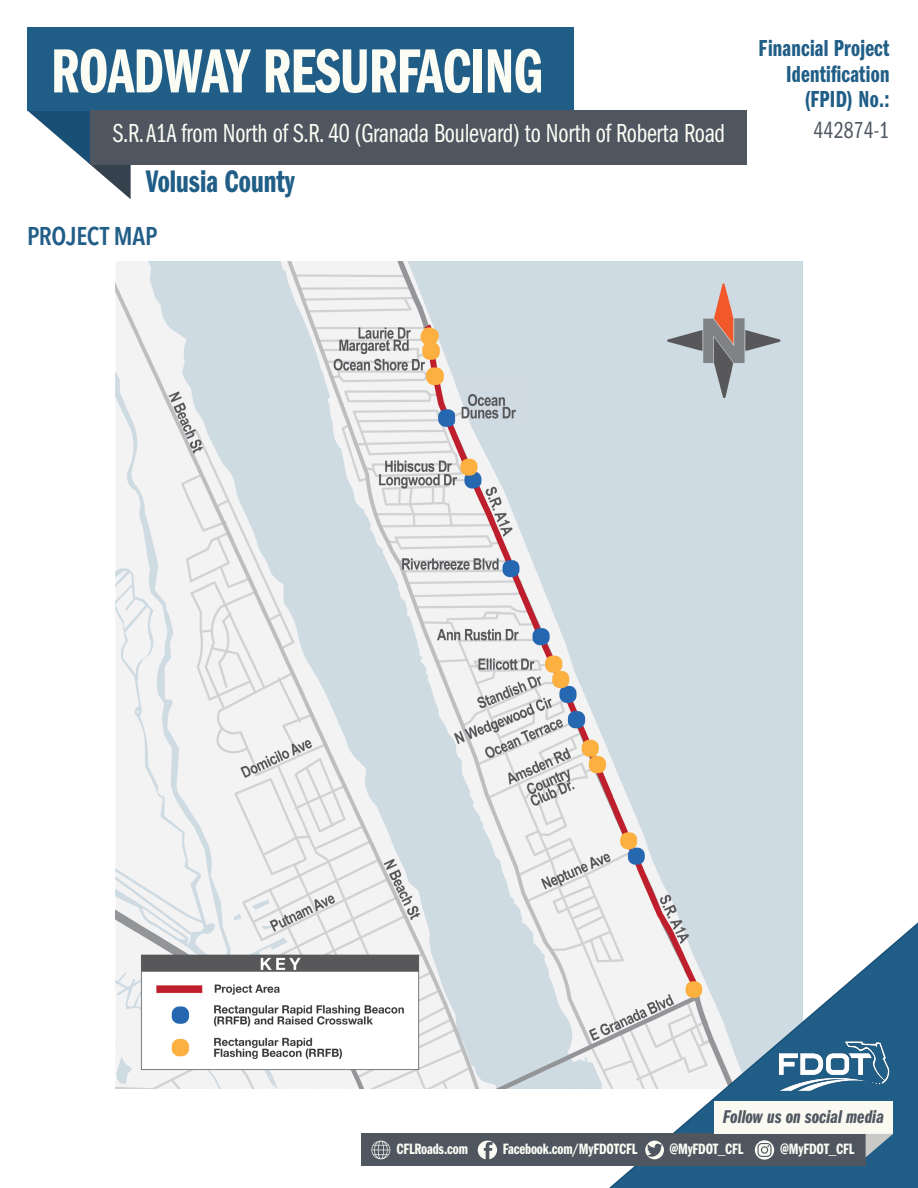
<style>
.page{position:relative;width:918px;height:1188px;background:#fff}
.page>*{position:absolute;margin:0;border:0;box-sizing:border-box;transform-origin:0 0}
.t1{font:64.5px "Franklin Gothic LT Pro Dm Cm";letter-spacing:-.01em;color:#fbfcf4;scale:.96 1}
.t2{font:32.4px "Franklin Gothic LT Pro Dm Cm";color:#215e87;scale:.96 1}
.t3{font:27px "ITC Franklin Gothic Std Bk Cp";letter-spacing:-.01em;color:#fbfcf4;scale:.96 1}
.t4{font:600 condensed 25.5px "Avenir Next LT Pro";letter-spacing:-.01em;color:#215e87}
.t5{font:24px/25.5px "Franklin Gothic LT Pro Dm Cm";letter-spacing:.01em;color:#215e87;text-align:right;scale:.96 1}
.t6{font:24px "ITC Franklin Gothic Std Bk Cp";letter-spacing:.01em;color:#4f5761;scale:.96 1}
.t7{font:19.05px "Franklin Gothic LT Pro Dm Cm It";color:#4f5761}
.t8{font:15.6px "Franklin Gothic LT Pro Dm Cm";letter-spacing:-.01em;color:#fbfcf4}
</style>
<div class="page">
<img style="left:116px;top:261px;width:686px;height:827px">
<div style="left:27px;top:27px;width:546px;height:83px;background:#215e87"></div>
<svg style="left:27px;top:110px;width:104px;height:89px"></svg>
<div style="left:90px;top:110px;width:656px;height:54px;background:#4f5660"></div>
<svg style="left:592px;top:918px;width:326px;height:270px"></svg>
<div style="left:361px;top:1134px;width:505px;height:32px;background:#4f5660"></div>
<svg style="left:478px;top:1141px;width:19px;height:18px"></svg>
<svg style="left:645px;top:1141px;width:19px;height:18px"></svg>
<svg style="left:371px;top:1141px;width:19px;height:18px"></svg>
<svg style="left:755px;top:1140px;width:19px;height:20px"></svg>
<div style="left:714px;top:1102px;width:179px;height:32px;background:#fafaf2"></div>
<svg style="left:866px;top:1134px;width:27px;height:23px"></svg>
<img style="left:775px;top:1037px;width:117px;height:58px">
<img style="left:456px;top:373px;width:77px;height:55px">
<h1 class="t1" style="left:51px;top:36px;width:514px">ROADWAY RESURFACING</h1>
<p class="t3" style="left:113px;top:119px;width:640px">S.R. A1A from North of S.R. 40 (Granada Boulevard) to North of Roberta Road</p>
<p class="t2" style="left:146px;top:163px;width:157px">Volusia County</p>
<p class="t4" style="left:27px;top:220px;width:132px">PROJECT MAP</p>
<p class="t5" style="left:759px;top:36px;width:138px">Financial Project<br>Identification (FPID) No.:</p>
<p class="t6" style="left:814px;top:117px;width:80px">442874-1</p>
<p class="t7" style="left:723px;top:1106px;width:163px">Follow us on social media</p>
<p class="t8" style="left:396px;top:1140px;width:73px">CFLRoads.com</p>
<p class="t8" style="left:503px;top:1140px;width:136px">Facebook.com/MyFDOTCFL</p>
<p class="t8" style="left:669px;top:1140px;width:76px">@MyFDOT_CFL</p>
<p class="t8" style="left:780px;top:1140px;width:76px">@MyFDOT_CFL</p>
</div>
